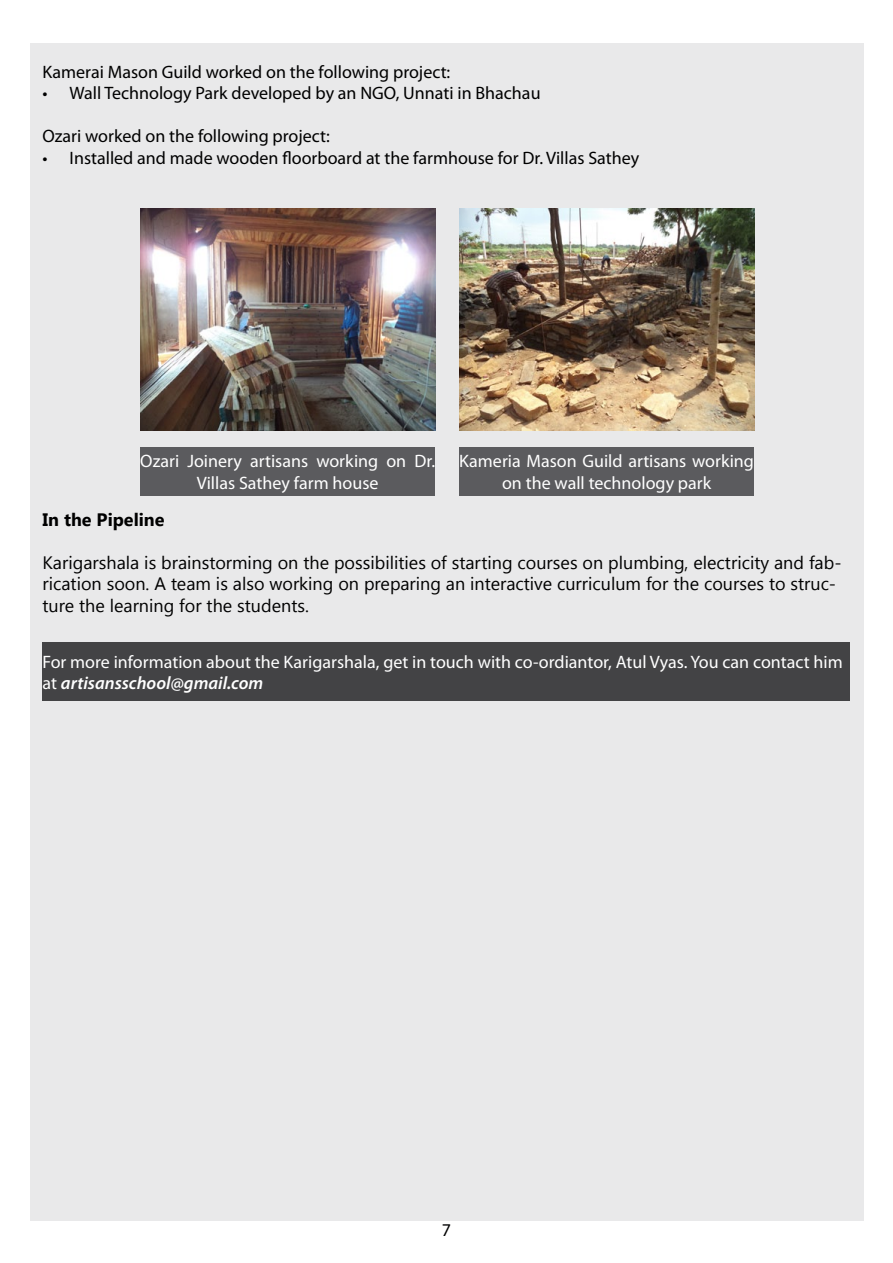
<style>
.page{position:relative;width:893px;height:1263px;background:#fff}
.page>*{position:absolute;margin:0;border:0;box-sizing:border-box;transform-origin:0 0}
.t1{font:18px/21.6px "Myriad Pro";color:#fff;text-align:center}
.t2{font:18px/21.6px "Segoe UI";color:#000}
.t3{font:18px "Myriad Pro";color:#000}
.t4{font:700 18px "Segoe UI";color:#000}
.s1{font-weight:600;font-style:italic}
</style>
<div class="page">
<div style="left:30px;top:43px;width:833px;height:1177px;background:#e9e9ea"></div>
<img style="left:140px;top:208px;width:295px;height:222px">
<img style="left:459px;top:208px;width:295px;height:222px">
<div style="left:140px;top:447px;width:295px;height:48px;background:#5b5b5e"></div>
<div style="left:459px;top:447px;width:295px;height:48px;background:#5b5b5e"></div>
<div style="left:43px;top:643px;width:807px;height:58px;background:#434345"></div>
<p class="t3" style="left:43px;top:60px;width:409px">Kamerai Mason Guild worked on the following project:</p>
<p class="t3" style="left:43px;top:82px;width:500px">• Wall Technology Park developed by an NGO, Unnati in Bhachau</p>
<p class="t3" style="left:43px;top:125px;width:289px">Ozari worked on the following project:</p>
<p class="t3" style="left:43px;top:147px;width:598px">• Installed and made wooden floorboard at the farmhouse for Dr. Villas Sathey</p>
<p class="t1" style="left:140px;top:450px;width:296px">Ozari Joinery artisans working on Dr.<br>Villas Sathey farm house</p>
<p class="t1" style="left:459px;top:450px;width:296px">Kameria Mason Guild artisans working on the wall technology park</p>
<p class="t4" style="left:43px;top:506px;width:124px">In the Pipeline</p>
<p class="t2" style="left:43px;top:551px;width:800px">Karigarshala is brainstorming on the possibilities of starting courses on plumbing, electricity and fab&shy;rication soon. A team is also working on preparing an interactive curriculum for the courses to struc&shy;ture the learning for the students.</p>
<p class="t1" style="left:43px;top:651px;width:802px;text-align:left">For more information about the Karigarshala, get in touch with co-ordiantor, Atul Vyas. You can contact him at <span class="s1">artisansschool@gmail.com</span></p>
<p class="t3" style="left:442px;top:1219px;width:11px">7</p>
</div>
